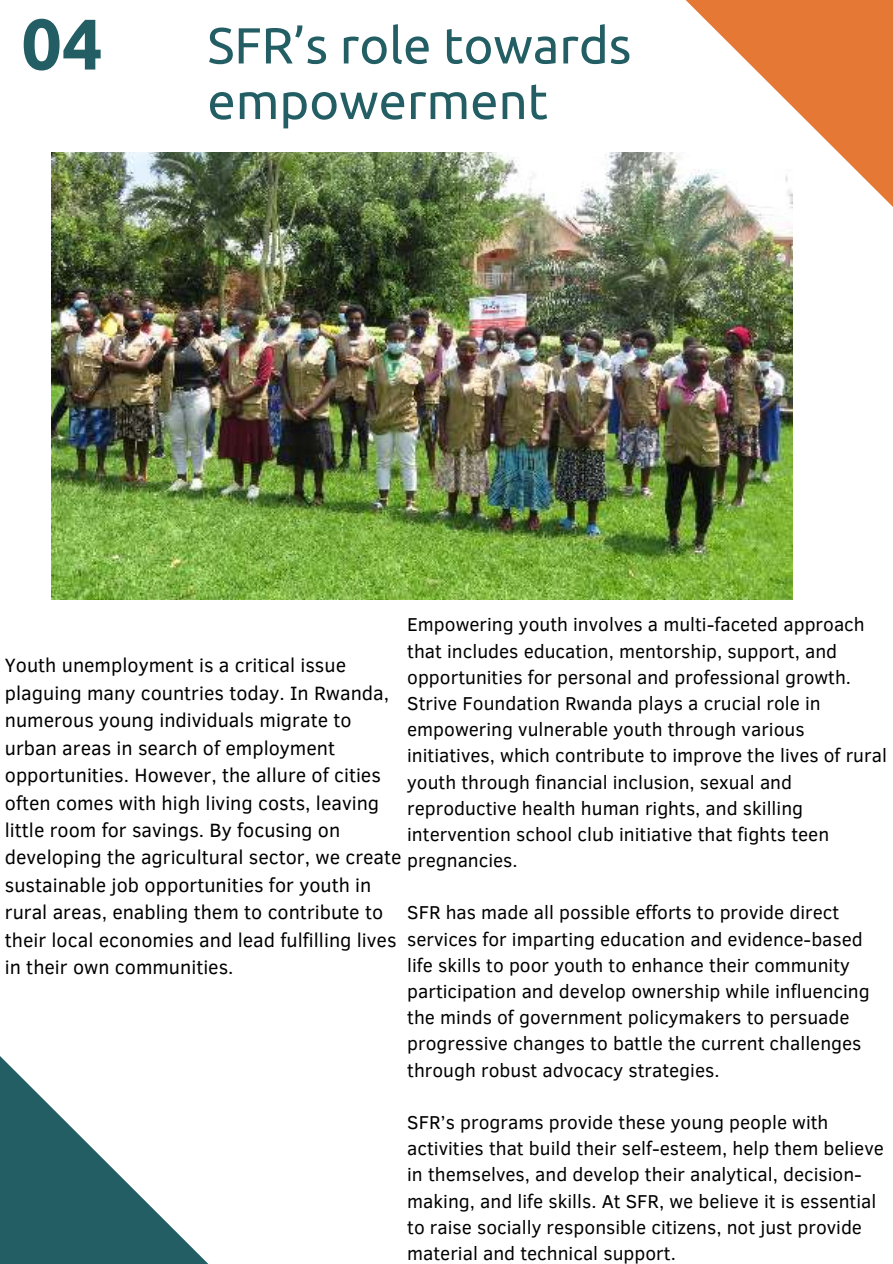
<style>
.page{position:relative;width:893px;height:1264px;background:#fff}
.page>*{position:absolute;margin:0;border:0;box-sizing:border-box;transform-origin:0 0}
.t1{font:700 71.7px "Ubuntu";color:#225e64}
.t2{font:50.7px/55.5px "Ubuntu";color:#225e64}
.t3{font:19.8px/27.5px "Clear Sans";color:#000001}
.t4{font:19.2px/26.1px "Clear Sans";color:#000001}
</style>
<div class="page">
<svg style="left:0;top:1056px;width:208px;height:207px"></svg>
<svg style="left:685px;top:0;width:207px;height:233px;fill:#e67835"></svg>
<img style="left:51px;top:152px;width:741px;height:447px">
<h1 class="t1" style="left:21px;top:1px;width:83px">04</h1>
<h2 class="t2" style="left:207px;top:16px;width:425px">SFR’s role towards empowerment</h2>
<p class="t4" style="left:407px;top:611px;width:481px">Empowering youth involves a multi-faceted approach that includes education, mentorship, support, and opportunities for personal and professional growth.<br>Strive Foundation Rwanda plays a crucial role in empowering vulnerable youth through various initiatives, which contribute to improve the lives of rural youth through financial inclusion, sexual and reproductive health human rights, and skilling intervention school club initiative that fights teen pregnancies.</p>
<p class="t4" style="left:407px;top:899px;width:464px">SFR has made all possible efforts to provide direct services for imparting education and evidence-based life skills to poor youth to enhance their community participation and develop ownership while influencing the minds of government policymakers to persuade progressive changes to battle the current challenges through robust advocacy strategies.</p>
<p class="t4" style="left:407px;top:1109px;width:478px">SFR’s programs provide these young people with activities that build their self-esteem, help them believe in themselves, and develop their analytical, decision&shy;making, and life skills. At SFR, we believe it is essential to raise socially responsible citizens, not just provide material and technical support.</p>
<p class="t3" style="left:5px;top:651px;width:398px">Youth unemployment is a critical issue plaguing many countries today. In Rwanda, numerous young individuals migrate to urban areas in search of employment opportunities. However, the allure of cities often comes with high living costs, leaving little room for savings. By focusing on developing the agricultural sector, we create sustainable job opportunities for youth in rural areas, enabling them to contribute to their local economies and lead fulfilling lives in their own communities.</p>
</div>
